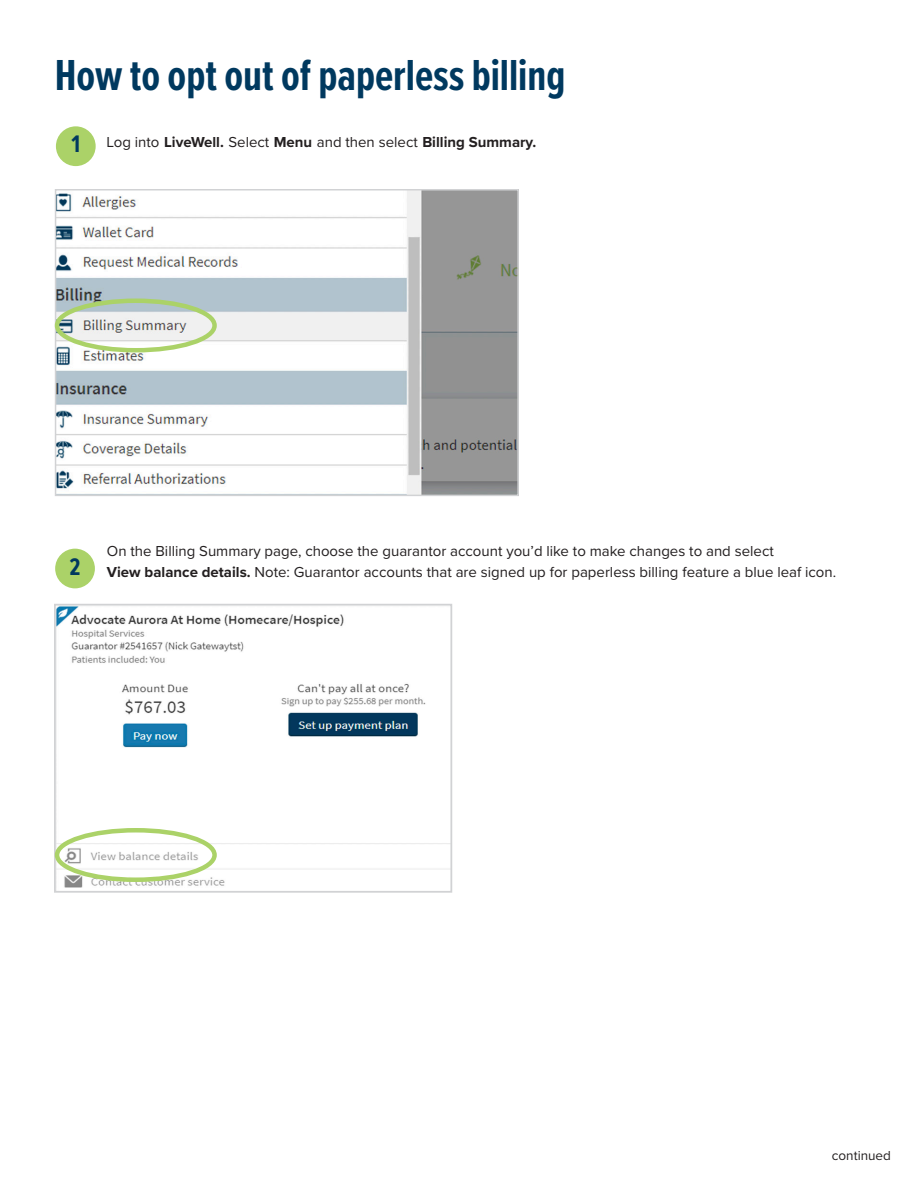
<style>
.page{position:relative;width:918px;height:1188px;background:#fff}
.page>*{position:absolute;margin:0;border:0;box-sizing:border-box;transform-origin:0 0}
.t1{font:700 45px "Proxima Nova Ex Cn";color:#00395f}
.t2{font:700 24.9px "Proxima Nova Ex Cn";color:#00395f}
.t3{font:15px/21px "Proxima Nova";color:#231f20}
.t4{font:700 15px "Proxima Nova";color:#231f20}
.t5{font:13.5px "Proxima Nova";color:#231f20}
.s1{font-weight:400}
.s2{font-weight:700}
</style>
<div class="page">
<div style="left:55px;top:549px;width:40px;height:39px;background:#abd268;border-radius:50%"></div>
<div style="left:56px;top:126px;width:40px;height:40px;background:#abd268;border-radius:50%"></div>
<img style="left:57px;top:607px;width:392px;height:281px">
<div style="left:54px;top:604px;width:398px;height:289px;border:2px solid #d1d2d4"></div>
<img style="left:58px;top:192px;width:458px;height:301px">
<div style="left:55px;top:189px;width:464px;height:307px;border:2px solid #d1d2d4"></div>
<div style="left:55px;top:828px;width:162px;height:54px;border:4px solid #abd268;border-radius:50%"></div>
<div style="left:55px;top:299px;width:162px;height:54px;border:4px solid #abd268;border-radius:50%"></div>
<p class="t1" style="left:55px;top:42px;width:512px">How to opt out of paperless billing</p>
<p class="t2" style="left:71px;top:126px;width:10px">1</p>
<p class="t4" style="left:107px;top:131px;width:431px"><span class="s1">Log into</span> LiveWell. <span class="s1">Select</span> Menu <span class="s1">and then select</span> Billing Summary.</p>
<p class="t2" style="left:70px;top:549px;width:12px">2</p>
<p class="t3" style="left:107px;top:540px;width:731px">On the Billing Summary page, choose the guarantor account you’d like to make changes to and select<br><span class="s2">View balance details.</span> Note: Guarantor accounts that are signed up for paperless billing feature a blue leaf icon.</p>
<p class="t5" style="left:832px;top:1146px;width:61px">continued</p>
</div>
